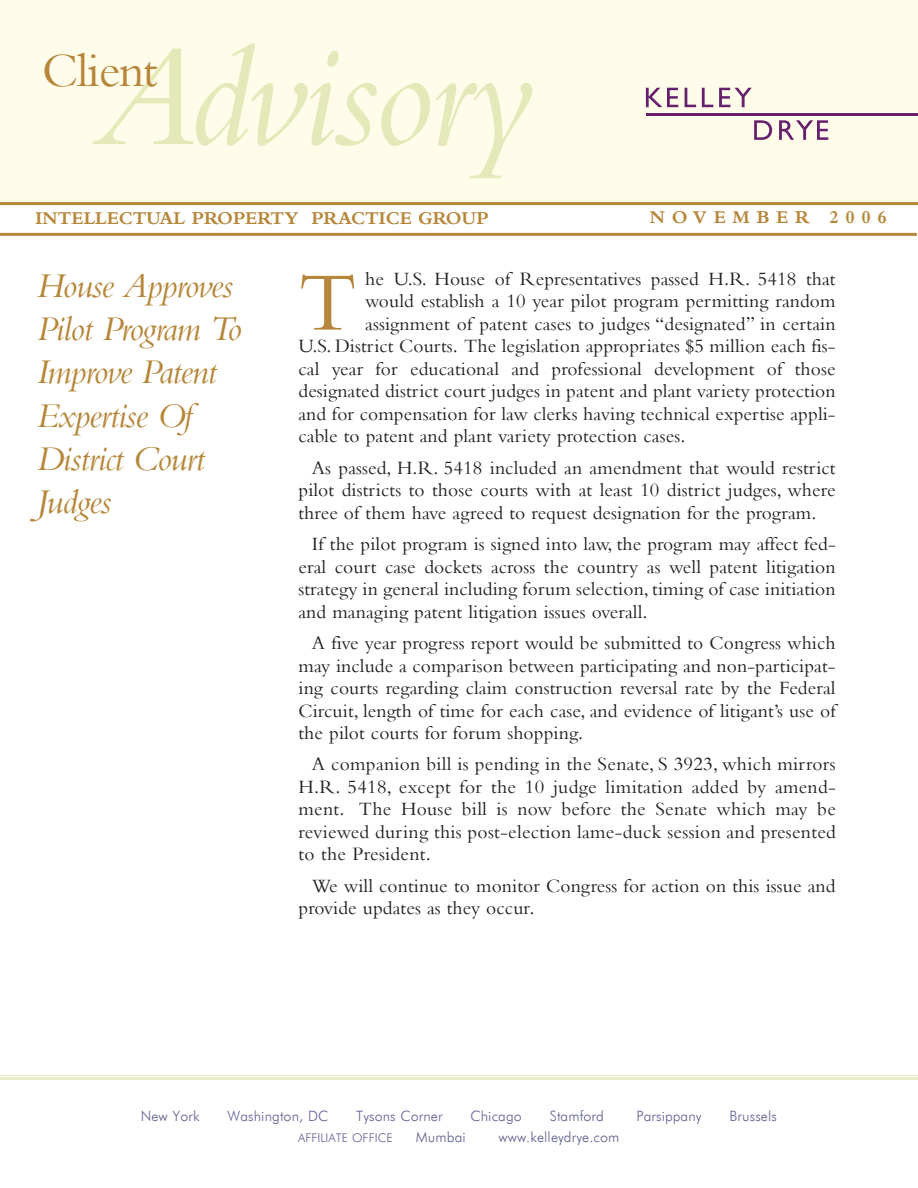
<style>
.page{position:relative;width:918px;height:1188px;background:#fff}
.page>*{position:absolute;margin:0;border:0;box-sizing:border-box;transform-origin:0 0}
.t1{font:italic 150px "Bembo";letter-spacing:-.03em;color:#e5e8b9}
.t2{font:86.4px "Bembo";color:#b6873a}
.t3{font:49.5px "Bembo";letter-spacing:-.03em;color:#b6873a}
.t4{font:italic 36px/43.2px "Bembo";letter-spacing:-.03em;color:#b6873a}
.t5{font:19.5px/22.5px "Bembo";letter-spacing:.005em;color:#231f20;text-align:justify}
.t6{font:700 18.75px "Bembo";letter-spacing:.005em;color:#b6873a}
.t7{font:700 18.75px "Bembo";letter-spacing:.355em;color:#b6873a}
.t8{font:14.25px "Futuri Light Regular SWFTE";letter-spacing:.005em;color:#636294}
.t9{font:12px "Futuri Light Regular SWFTE";letter-spacing:.005em;color:#636294}
</style>
<div class="page">
<div style="left:0;top:0;width:918px;height:203px;background:#fffdea"></div>
<hr style="left:0;top:1075px;width:918px;height:1px;background:#e5e8b9">
<hr style="left:0;top:1077px;width:918px;height:3px;background:#e5e8b9">
<hr style="left:0;top:202px;width:918px;height:3px;background:#b6873a">
<hr style="left:0;top:233px;width:917px;height:3px;background:#b6873a">
<svg style="left:646px;top:88px;width:32px;height:19px"></svg>
<svg style="left:685px;top:88px;width:11px;height:19px"></svg>
<svg style="left:702px;top:88px;width:11px;height:19px"></svg>
<svg style="left:719px;top:88px;width:33px;height:19px"></svg>
<svg style="left:754px;top:120px;width:18px;height:20px"></svg>
<svg style="left:779px;top:120px;width:49px;height:20px"></svg>
<hr style="left:646px;top:113px;width:272px;height:2px;background:#67206c">
<h1 class="t1" style="left:94px;top:9px;width:440px">Advisory</h1>
<h3 class="t3" style="left:42px;top:41px;width:117px">Client</h3>
<p class="t6" style="left:36px;top:207px;width:454px">INTELLECTUAL PROPERTY PRACTICE GROUP</p>
<p class="t7" style="left:650px;top:207px;width:239px">NOVEMBER 2006</p>
<h3 class="t4" style="left:37px;top:263px;width:207px">House Approves<br>Pilot Program To<br>Improve Patent<br>Expertise Of<br>District Court<br>Judges</h3>
<h2 class="t2" style="left:298px;top:252px;width:60px">T</h2>
<p class="t5" style="left:365px;top:267px;width:472px">he U.S. House of Representatives passed H.R. 5418 that</p>
<p class="t5" style="left:365px;top:289px;width:472px">would establish a 10 year pilot program permitting random</p>
<p class="t5" style="left:365px;top:312px;width:472px">assignment of patent cases to judges “designated” in certain</p>
<p class="t5" style="left:298px;top:334px;width:539px">U.S. District Courts. The legislation appropriates $5 million each fis-</p>
<p class="t5" style="left:298px;top:357px;width:539px">cal year for educational and professional development of those</p>
<p class="t5" style="left:298px;top:379px;width:539px">designated district court judges in patent and plant variety protection</p>
<p class="t5" style="left:298px;top:402px;width:539px">and for compensation for law clerks having technical expertise appli-</p>
<p class="t5" style="left:298px;top:424px;width:388px">cable to patent and plant variety protection cases.</p>
<p class="t5" style="left:298px;top:456px;width:539px;text-indent:14px">As passed, H.R. 5418 included an amendment that would restrict pilot districts to those courts with at least 10 district judges, where three of them have agreed to request designation for the program.</p>
<p class="t5" style="left:298px;top:532px;width:539px;text-indent:14px">If the pilot program is signed into law, the program may affect fed&shy;eral court case dockets across the country as well patent litigation strategy in general including forum selection, timing of case initiation and managing patent litigation issues overall.</p>
<p class="t5" style="left:298px;top:631px;width:539px;text-indent:14px">A five year progress report would be submitted to Congress which may include a comparison between participating and non-participat&shy;ing courts regarding claim construction reversal rate by the Federal Circuit, length of time for each case, and evidence of litigant’s use of the pilot courts for forum shopping.</p>
<p class="t5" style="left:298px;top:753px;width:539px;text-indent:13px">A companion bill is pending in the Senate, S 3923, which mirrors H.R. 5418, except for the 10 judge limitation added by amend&shy;ment. The House bill is now before the Senate which may be reviewed during this post-election lame-duck session and presented to the President.</p>
<p class="t5" style="left:298px;top:874px;width:539px;text-indent:14px">We will continue to monitor Congress for action on this issue and provide updates as they occur.</p>
<p class="t8" style="left:141px;top:1108px;width:60px">New York</p>
<p class="t8" style="left:228px;top:1108px;width:102px">Washington, DC</p>
<p class="t8" style="left:356px;top:1108px;width:88px">Tysons Corner</p>
<p class="t8" style="left:471px;top:1108px;width:53px">Chicago</p>
<p class="t8" style="left:550px;top:1108px;width:56px">Stamford</p>
<p class="t8" style="left:637px;top:1108px;width:67px">Parsippany</p>
<p class="t8" style="left:730px;top:1108px;width:49px">Brussels</p>
<p class="t9" style="left:298px;top:1131px;width:96px">AFFILIATE OFFICE</p>
<p class="t8" style="left:416px;top:1129px;width:51px">Mumbai</p>
<p class="t8" style="left:498px;top:1129px;width:123px">www.kelleydrye.com</p>
</div>
